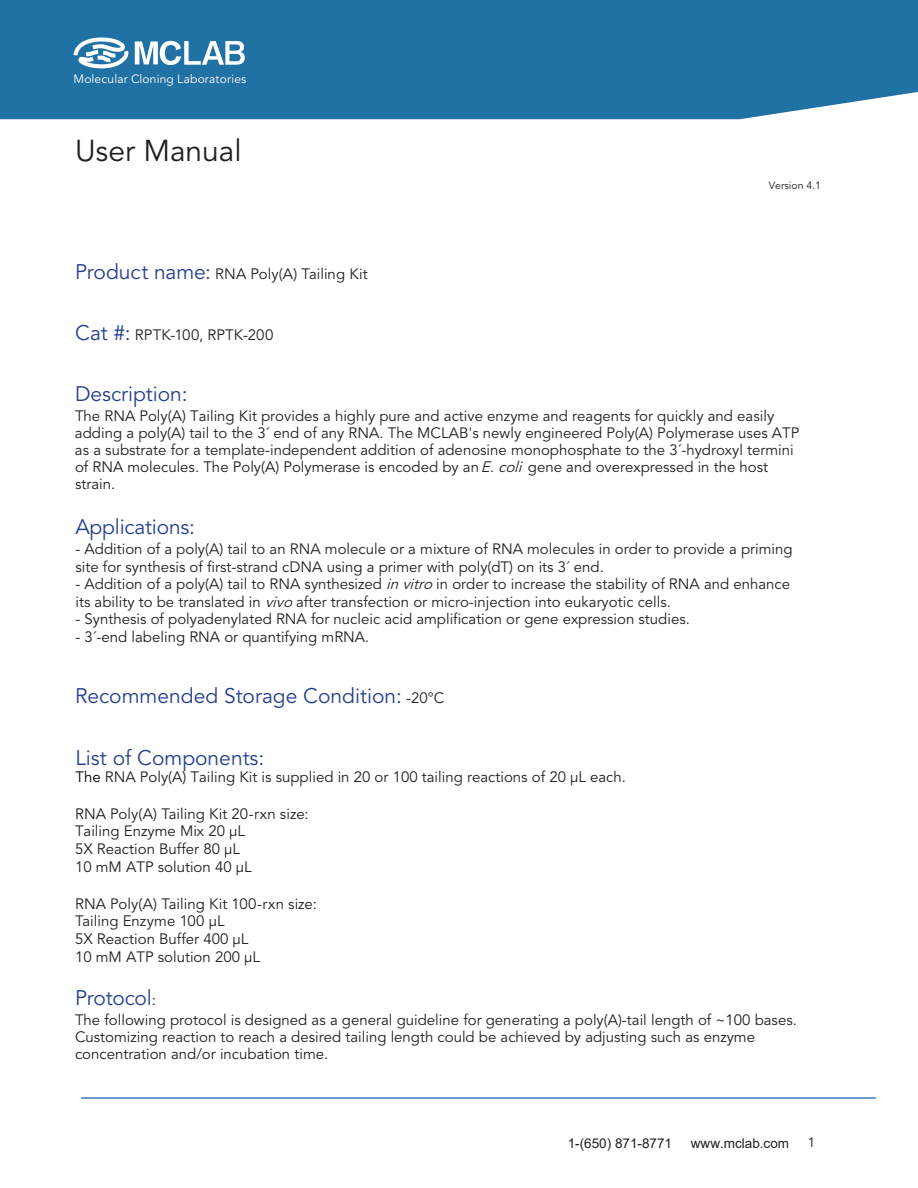
<style>
.page{position:relative;width:918px;height:1188px;background:#fff}
.page>*{position:absolute;margin:0;border:0;box-sizing:border-box;transform-origin:0 0}
.t1{font:30px "Avenir";color:#231f20}
.t2{font:21px "Avenir";color:#253f8e}
.t3{font:15px/17.7px "Avenir";color:#231f20}
.t4{font:13.5px "Arial";color:#231f20}
.t5{font:13.5px "Avenir";color:#231f20}
.t6{font:12px "Avenir";letter-spacing:.015em;color:#fff}
.t7{font:10.5px "Avenir";color:#231f20}
.s1{font-size:21px;color:#253f8e}
.s2{font-style:italic}
.s3{font-size:15px;color:#231f20}
.s4{color:#000}
</style>
<div class="page">
<hr style="left:81px;top:1097px;width:795px;height:2px;background:#3977bc">
<div style="left:0;top:0;width:918px;height:119px;background:#2072a4"></div>
<svg style="left:73px;top:38px;width:55px;height:30px"></svg>
<svg style="left:135px;top:41px;width:110px;height:24px"></svg>
<p class="t6" style="left:74px;top:72px;width:174px">Molecular Cloning Laboratories</p>
<h1 class="t1" style="left:75px;top:133px;width:168px">User Manual</h1>
<p class="t3" style="left:75px;top:265px;width:294px"><span class="s1">Product name:</span> RNA Poly(A) Tailing Kit</p>
<p class="t3" style="left:75px;top:326px;width:200px"><span class="s1">Cat #:</span> RPTK-100, RPTK-200</p>
<p class="t7" style="left:769px;top:179px;width:54px">Version 4.1</p>
<h2 class="t2" style="left:75px;top:382px;width:114px">Description:</h2>
<p class="t3" style="left:75px;top:407px;width:726px;line-height:17.2px">The RNA Poly(A) Tailing Kit provides a highly pure and active enzyme and reagents for quickly and easily adding a poly(A) tail to the 3´ end of any RNA. The MCLAB's newly engineered Poly(A) Polymerase uses ATP as a substrate for a template-independent addition of adenosine monophosphate to the 3´-hydroxyl termini of RNA molecules. The Poly(A) Polymerase is encoded by an <span class="s2">E.coli</span>gene and overexpressed in the host strain.</p>
<h2 class="t2" style="left:75px;top:515px;width:121px">Applications:</h2>
<p class="t3" style="left:75px;top:541px;width:719px">- Addition of a poly(A) tail to an RNA molecule or a mixture of RNA molecules in order to provide a priming site for synthesis of first-strand cDNA using a primer with poly(dT) on its 3´ end.</p>
<p class="t3" style="left:75px;top:576px;width:716px">- Addition of a poly(A) tail to RNA synthesized <span class="s2">invitro</span>in order to increase the stability of RNA and enhance its ability to be translated in <span class="s2">vivo</span>after transfection or micro-injection into eukaryotic cells.</p>
<p class="t3" style="left:75px;top:611px;width:616px">- Synthesis of polyadenylated RNA for nucleic acid amplification or gene expression studies.</p>
<p class="t3" style="left:75px;top:628px;width:295px">- 3´-end labeling RNA or quantifying mRNA.</p>
<h2 class="t2" style="left:75px;top:684px;width:371px">Recommended Storage Condition: <span class="s3">-20°C</span></h2>
<h2 class="t2" style="left:75px;top:745px;width:190px">List of Components:</h2>
<p class="t3" style="left:75px;top:768px;width:552px"><span class="s4">The</span> RNA Poly(A) Tailing Kit is supplied in 20 or 100 tailing reactions of 20 µL each.</p>
<p class="t3" style="left:75px;top:805px;width:235px">RNA Poly(A) Tailing Kit 20-rxn size:<br>Tailing Enzyme Mix 20 µL<br>5X Reaction Buffer 80 µL<br>10 mM ATP solution 40 µL</p>
<p class="t3" style="left:75px;top:895px;width:243px">RNA Poly(A) Tailing Kit 100-rxn size:<br>Tailing Enzyme 100 µL<br>5X Reaction Buffer 400 µL<br>10 mM ATP solution 200 µL</p>
<h2 class="t2" style="left:75px;top:986px;width:82px">Protocol<span class="s3">:</span></h2>
<p class="t3" style="left:75px;top:1011px;width:723px;line-height:17px">The following protocol is designed as a general guideline for generating a poly(A)-tail length of ~100 bases.<br>Customizing reaction to reach a desired tailing length could be achieved by adjusting such as enzyme concentration and/or incubation time.</p>
<p class="t4" style="left:568px;top:1134px;width:106px">1-(650) 871-8771</p>
<p class="t4" style="left:691px;top:1134px;width:100px">www.mclab.com</p>
<p class="t5" style="left:808px;top:1135px;width:9px">1</p>
</div>
